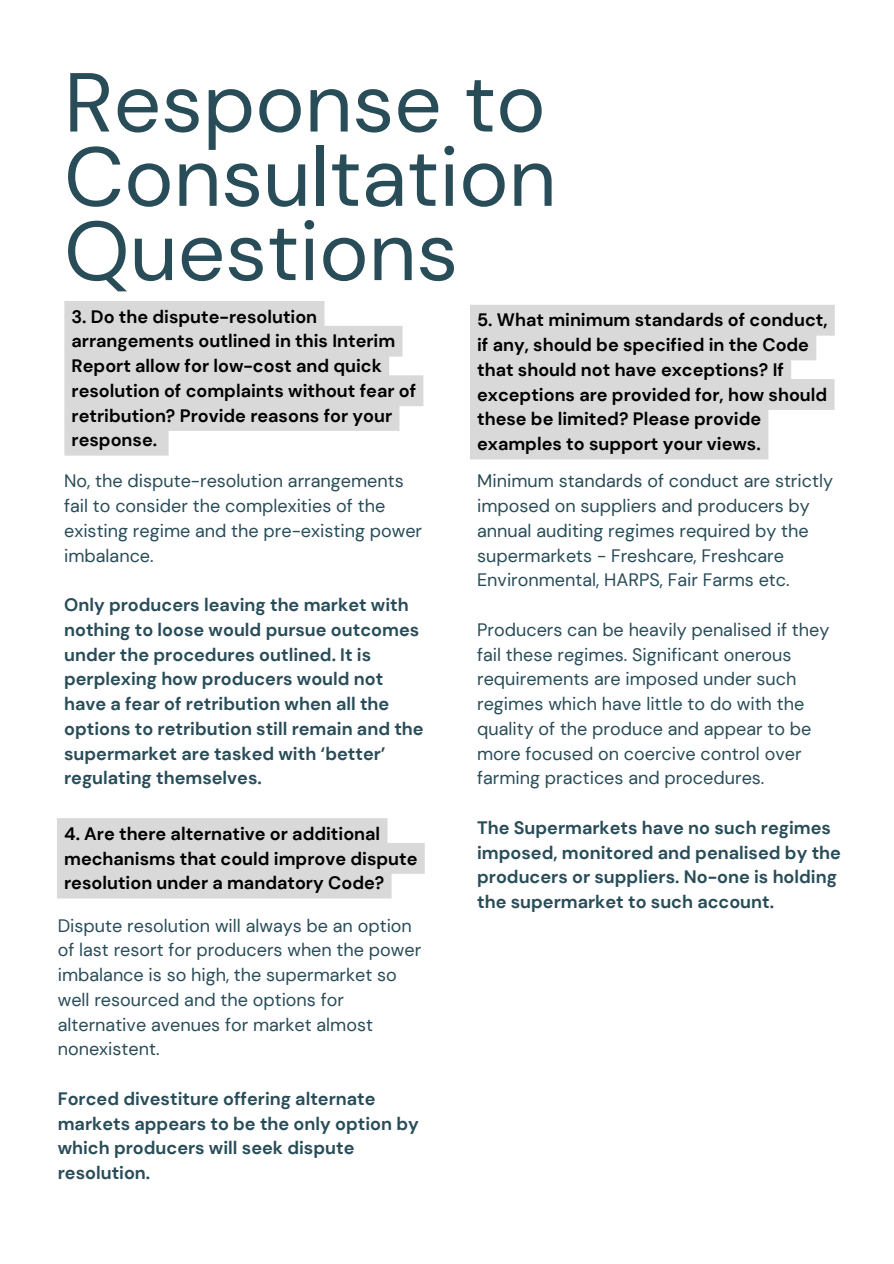
<style>
.page{position:relative;width:894px;height:1264px;background:#fff}
.page>*{position:absolute;margin:0;border:0;box-sizing:border-box;transform-origin:0 0}
.t1{font:83.4px/74.2px "DM Sans";color:#284c58}
.t2{font:18px/24.8px "DM Sans";color:#284c58}
.t3{font:700 18px/24.8px "DM Sans";color:#284c58}
.t4{font:700 18px/24.8px "DM Sans";color:#000}
</style>
<div class="page">
<svg style="left:64px;top:301px;width:359px;height:154px;fill:#d9d9d9"></svg>
<div style="left:57px;top:818px;width:367px;height:80px;background:#d9d9d9"></div>
<div style="left:470px;top:305px;width:364px;height:154px;background:#d9d9d9"></div>
<h1 class="t1" style="left:64px;top:66px;width:493px">Response to<br>Consultation<br>Questions</h1>
<h2 class="t4" style="left:72px;top:304px;width:346px">3. Do the dispute-resolution arrangements outlined in this Interim<br>Report allow for low-cost and quick resolution of complaints without fear of retribution? Provide reasons for your response.</h2>
<h2 class="t2" style="left:64px;top:469px;width:359px">No, the dispute-resolution arrangements fail to consider the complexities of the existing regime and the pre-existing power imbalance.</h2>
<p class="t3" style="left:64px;top:592px;width:361px">Only producers leaving the market with nothing to loose would pursue outcomes under the procedures outlined. It is perplexing how producers would not have a fear of retribution when all the options to retribution still remain and the supermarket are tasked with ‘better’ regulating themselves.</p>
<p class="t4" style="left:64px;top:821px;width:355px">4. Are there alternative or additional mechanisms that could improve dispute resolution under a mandatory Code?</p>
<h2 class="t2" style="left:58px;top:913px;width:365px">Dispute resolution will always be an option of last resort for producers when the power imbalance is so high, the supermarket so well resourced and the options for alternative avenues for market almost nonexistent.</h2>
<p class="t3" style="left:58px;top:1086px;width:362px">Forced divestiture offering alternate markets appears to be the only option by which producers will seek dispute resolution.</p>
<h2 class="t4" style="left:477px;top:308px;width:352px">5. What minimum standards of conduct, if any, should be specified in the Code that should not have exceptions? If exceptions are provided for, how should these be limited? Please provide examples to support your views.</h2>
<h2 class="t2" style="left:477px;top:469px;width:357px">Minimum standards of conduct are strictly imposed on suppliers and producers by annual auditing regimes required by the supermarkets - Freshcare, Freshcare Environmental, HARPS, Fair Farms etc.</h2>
<h2 class="t2" style="left:477px;top:617px;width:353px">Producers can be heavily penalised if they fail these regimes. Significant onerous requirements are imposed under such regimes which have little to do with the quality of the produce and appear to be more focused on coercive control over farming practices and procedures.</h2>
<p class="t3" style="left:477px;top:815px;width:365px">The Supermarkets have no such regimes imposed, monitored and penalised by the producers or suppliers. No-one is holding the supermarket to such account.</p>
</div>
